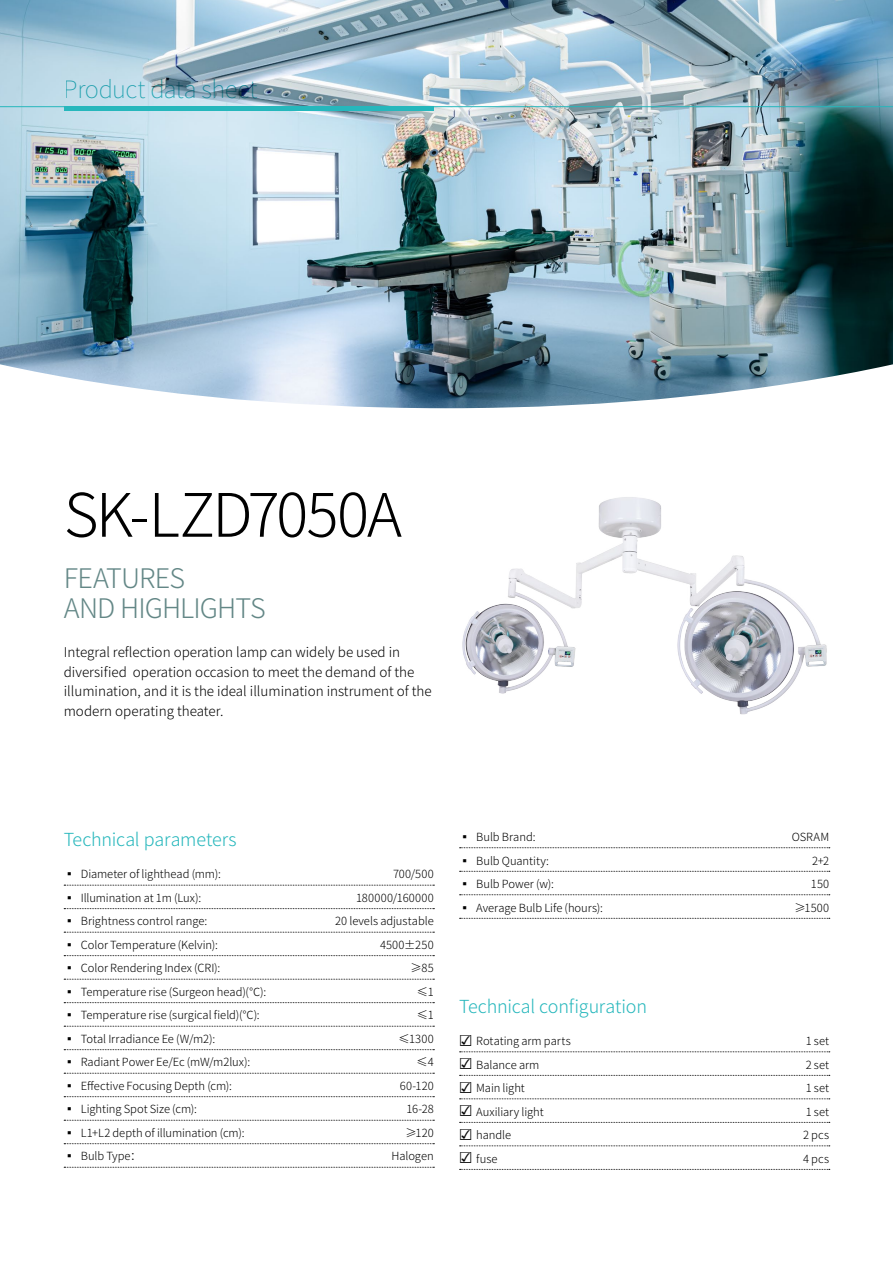
<style>
.page{position:relative;width:893px;height:1263px;background:#fff}
.page>*{position:absolute;margin:0;border:0;box-sizing:border-box;transform-origin:0 0}
.t1{font:300 60px "Noto Sans CJ Ksc";letter-spacing:-.045em;color:#000}
.t2{font:300 27px/30px "Noto Sans CJ Ksc";letter-spacing:-.035em;color:#638786}
.t3{font:100 24px "Noto Sans CJ Ksc";letter-spacing:-.025em;color:#26b7bc}
.t4{font:300 18px "Noto Sans CJ Ksc";letter-spacing:-.015em;color:#26b7bc}
.t5{font:300 13.5px/19.5px "Noto Sans CJ Ksc";color:#000}
.t6{font:300 11.25px "Noto Sans CJ Ksc";letter-spacing:-.005em;color:#000}
.t7{font:300 11.25px "Noto Sans CJ Ksc";letter-spacing:.025em;color:#000}
.s1{font-family:"Arial Unicode MS";font-weight:400;font-size:18px}
</style>
<div class="page">
<img style="left:0;top:0;width:893px;height:408px">
<svg style="left:64px;top:885px;width:370px;height:1px"></svg>
<svg style="left:64px;top:908px;width:370px;height:1px"></svg>
<svg style="left:64px;top:932px;width:370px;height:1px"></svg>
<svg style="left:64px;top:955px;width:370px;height:1px"></svg>
<svg style="left:64px;top:979px;width:370px;height:1px"></svg>
<svg style="left:64px;top:1002px;width:370px;height:1px"></svg>
<svg style="left:64px;top:1026px;width:370px;height:1px"></svg>
<svg style="left:64px;top:1049px;width:370px;height:1px"></svg>
<svg style="left:64px;top:1073px;width:370px;height:1px"></svg>
<svg style="left:64px;top:1096px;width:370px;height:1px"></svg>
<svg style="left:64px;top:1120px;width:370px;height:1px"></svg>
<svg style="left:64px;top:1143px;width:370px;height:1px"></svg>
<svg style="left:64px;top:1167px;width:370px;height:1px"></svg>
<svg style="left:460px;top:847px;width:370px;height:1px"></svg>
<svg style="left:460px;top:871px;width:370px;height:1px"></svg>
<svg style="left:460px;top:894px;width:370px;height:1px"></svg>
<svg style="left:460px;top:918px;width:370px;height:1px"></svg>
<svg style="left:460px;top:1051px;width:370px;height:1px"></svg>
<svg style="left:460px;top:1075px;width:370px;height:1px"></svg>
<svg style="left:460px;top:1098px;width:370px;height:1px"></svg>
<svg style="left:460px;top:1122px;width:370px;height:1px"></svg>
<svg style="left:460px;top:1145px;width:370px;height:1px"></svg>
<svg style="left:460px;top:1169px;width:370px;height:1px"></svg>
<hr style="left:0;top:106px;width:893px;height:1px;background:#26b7bc">
<hr style="left:64px;top:107px;width:370px;height:4px;background:#26b7bc">
<img style="left:462px;top:497px;width:365px;height:218px">
<h3 class="t3" style="left:64px;top:75px;width:195px">Product data sheet</h3>
<h3 class="t3" style="left:64px;top:75px;width:188px">Ficha de producto</h3>
<h3 class="t3" style="left:106px;top:75px;width:94px">e produit</h3>
<h1 class="t1" style="left:64px;top:481px;width:340px">SK-LZD7050A</h1>
<h2 class="t2" style="left:64px;top:564px;width:200px">Features<br>and Highlights</h2>
<p class="t5" style="left:64px;top:643px;width:369px">I ntegral reflection operation lamp can widely be used in diversified operation occasion to meet the demand of the illumination, and it is the ideal illumination instrument of the modern operating theater.</p>
<h3 class="t4" style="left:64px;top:830px;width:174px">Technical parameters</h3>
<p class="t6" style="left:64px;top:868px;width:159px">▪ Diameter of lighthead (mm):</p>
<p class="t6" style="left:393px;top:868px;width:42px">700/500</p>
<p class="t6" style="left:64px;top:891px;width:139px">▪ I llumination at 1m (Lux):</p>
<p class="t7" style="left:356px;top:891px;width:79px">180000/160000</p>
<p class="t6" style="left:64px;top:915px;width:145px">▪ Brightness control range:</p>
<p class="t6" style="left:335px;top:915px;width:100px">20 levels adjustable</p>
<p class="t6" style="left:64px;top:938px;width:156px">▪ Color Temperature (Kelvin):</p>
<p class="t6" style="left:380px;top:938px;width:55px">4500±250</p>
<p class="t6" style="left:64px;top:962px;width:158px">▪ Color Rendering I ndex (CRI):</p>
<p class="t6" style="left:410px;top:962px;width:25px">≥85</p>
<p class="t6" style="left:64px;top:985px;width:204px">▪ Temperature rise (Surgeon head)(℃):</p>
<p class="t6" style="left:417px;top:985px;width:18px">≤1</p>
<p class="t6" style="left:64px;top:1009px;width:197px">▪ Temperature rise (surgical field)(℃):</p>
<p class="t6" style="left:417px;top:1009px;width:18px">≤1</p>
<p class="t6" style="left:64px;top:1032px;width:153px">▪ Total I rradiance Ee (W/m2):</p>
<p class="t6" style="left:398px;top:1032px;width:37px">≤1300</p>
<p class="t6" style="left:64px;top:1056px;width:188px">▪ Radiant Power Ee/Ec (mW/m2lux):</p>
<p class="t6" style="left:416px;top:1056px;width:19px">≤4</p>
<p class="t6" style="left:64px;top:1079px;width:170px">▪ Effective Focusing Depth (cm):</p>
<p class="t6" style="left:400px;top:1079px;width:35px">60-120</p>
<p class="t6" style="left:64px;top:1103px;width:135px">▪ Lighting Spot Size (cm):</p>
<p class="t6" style="left:406px;top:1103px;width:29px">16-28</p>
<p class="t6" style="left:64px;top:1126px;width:182px">▪ L1+L2 depth of illumination (cm):</p>
<p class="t6" style="left:405px;top:1126px;width:30px">≥120</p>
<p class="t6" style="left:64px;top:1150px;width:79px">▪ Bulb Type：</p>
<p class="t6" style="left:391px;top:1150px;width:44px">Halogen</p>
<p class="t6" style="left:459px;top:830px;width:78px">▪ Bulb Brand:</p>
<p class="t6" style="left:792px;top:830px;width:39px">OSRAM</p>
<p class="t6" style="left:459px;top:854px;width:91px">▪ Bulb Quantity:</p>
<p class="t6" style="left:812px;top:854px;width:19px">2+2</p>
<p class="t6" style="left:459px;top:877px;width:96px">▪ Bulb Power (w):</p>
<p class="t6" style="left:811px;top:877px;width:20px">150</p>
<p class="t6" style="left:459px;top:901px;width:145px">▪ Average Bulb Life (hours):</p>
<p class="t6" style="left:794px;top:901px;width:36px">≥1500</p>
<h3 class="t4" style="left:459px;top:996px;width:189px">Technical configuration</h3>
<p class="t6" style="left:459px;top:1034px;width:113px"><span class="s1">☑</span> Rotating arm parts</p>
<p class="t6" style="left:806px;top:1034px;width:25px">1 set</p>
<p class="t6" style="left:459px;top:1058px;width:82px"><span class="s1">☑</span> Balance arm</p>
<p class="t6" style="left:806px;top:1058px;width:25px">2 set</p>
<p class="t6" style="left:459px;top:1082px;width:67px"><span class="s1">☑</span> Main light</p>
<p class="t6" style="left:806px;top:1082px;width:25px">1 set</p>
<p class="t6" style="left:459px;top:1105px;width:86px"><span class="s1">☑</span> Auxiliary light</p>
<p class="t6" style="left:806px;top:1105px;width:25px">1 set</p>
<p class="t6" style="left:459px;top:1129px;width:53px"><span class="s1">☑</span> handle</p>
<p class="t6" style="left:803px;top:1129px;width:28px">2 pcs</p>
<p class="t6" style="left:459px;top:1152px;width:40px"><span class="s1">☑</span> fuse</p>
<p class="t6" style="left:803px;top:1152px;width:28px">4 pcs</p>
</div>
